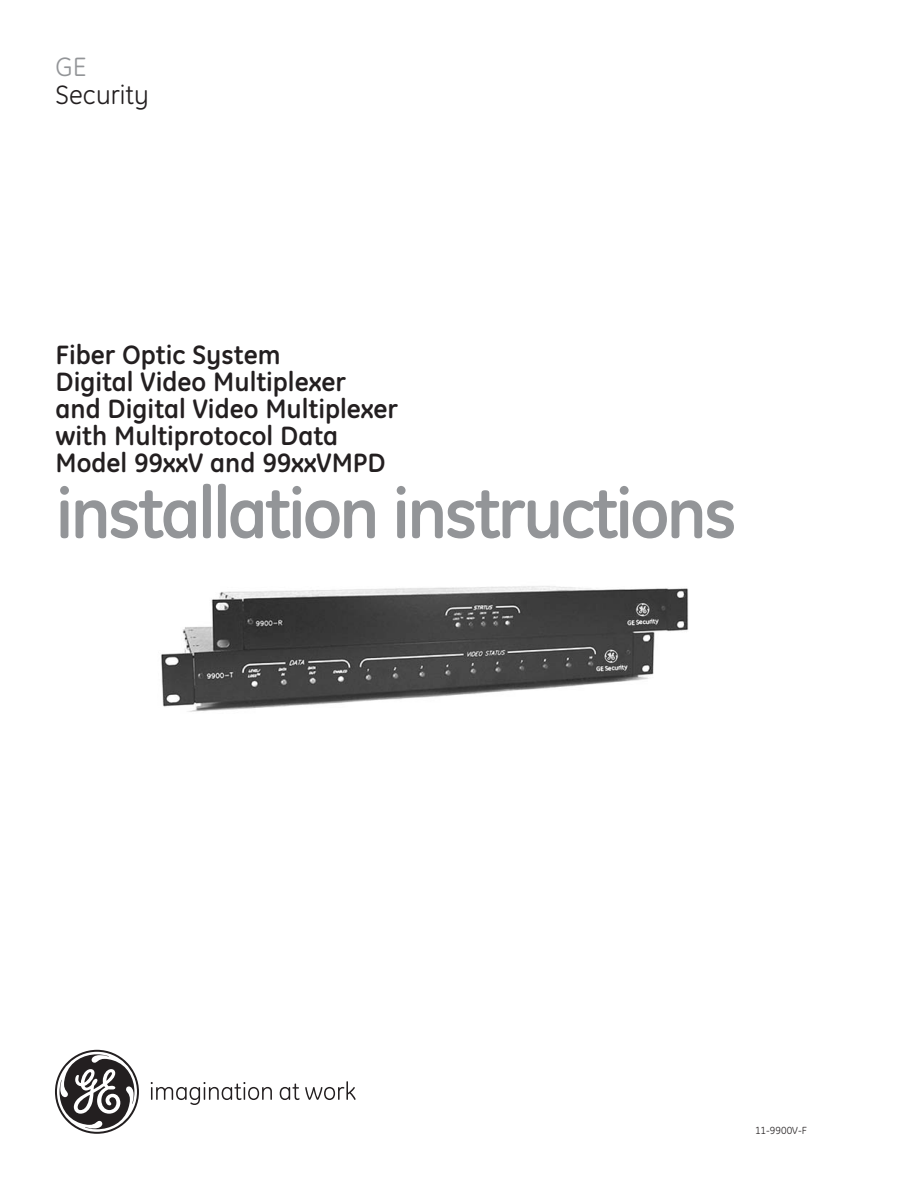
<style>
.page{position:relative;width:918px;height:1188px;background:#fff}
.page>*{position:absolute;margin:0;border:0;box-sizing:border-box;transform-origin:0 0}
.t1{font:700 72px "GE Inspira";letter-spacing:-.04em;color:#939598}
.t2{font:700 27px/27px "GE Inspira";color:#231f20}
.t3{font:27px "GE Inspira";color:#231f20}
.t4{font:27px "GE Inspira";color:#939598}
.t5{font:10.5px "GE Inspira";color:#231f20}
</style>
<div class="page">
<img style="left:161px;top:586px;width:528px;height:126px">
<svg style="left:151px;top:1082px;width:121px;height:23px"></svg>
<svg style="left:280px;top:1081px;width:76px;height:19px"></svg>
<svg style="left:55px;top:1050px;width:84px;height:84px"></svg>
<p class="t4" style="left:56px;top:57px;width:32px">GE</p>
<p class="t3" style="left:56px;top:86px;width:95px">Security</p>
<p class="t2" style="left:56px;top:344px;width:344px">Fiber Optic System<br>Digital Video Multiplexer<br>and Digital Video Multiplexer with Multiprotocol Data<br>Model 99xxV and 99xxVMPD</p>
<h1 class="t1" style="left:56px;top:488px;width:683px">installation instructions</h1>
<p class="t5" style="left:755px;top:1127px;width:53px">11-9900V-F</p>
</div>
